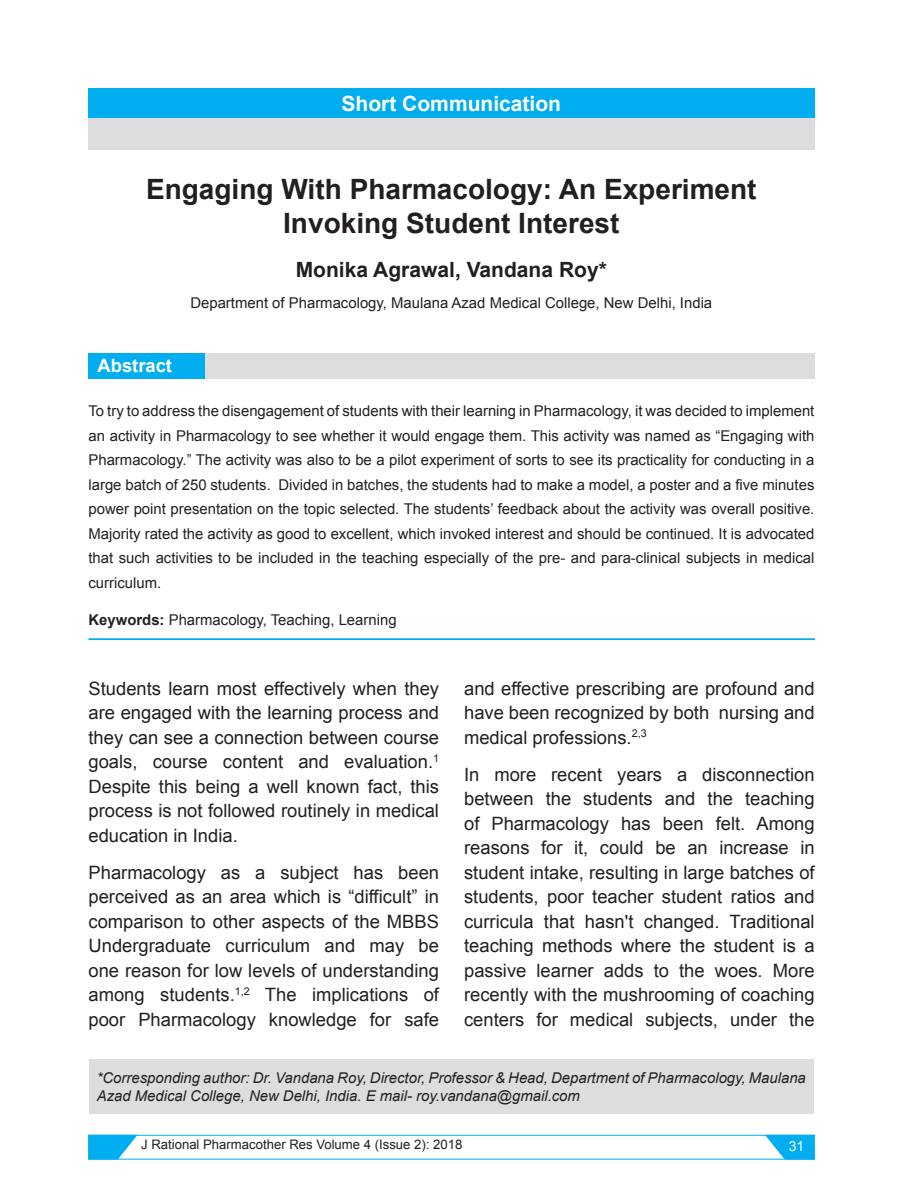
<style>
.page{position:relative;width:903px;height:1201px;background:#fff}
.page>*{position:absolute;margin:0;border:0;box-sizing:border-box;transform-origin:0 0}
.Article_Main_Head{font:700 28px/33.6px "Arial";color:#231f20;text-align:center}
.Author_Name{font:700 21px "Arial";color:#231f20}
.Main_topic{font:700 21px "Arial";color:#fff}
.Body_Text{font:18.38px/24.5px "Arial";color:#231f20;text-align:justify}
.Body_Text-2{font:700 18.38px "Arial";color:#fff}
.Abstract_Text{font:14.88px/24.5px "Arial";color:#231f20;text-align:justify}
.Body_Text-3{font:italic 14.88px/17.8px "Arial";color:#231f20}
.Author_Name_Cred{font:14.88px "Arial";color:#231f20}
.t1{font:14px "Arial";color:#fff}
.t2{font:13.12px "Arial";color:#231f20}
.s1{font-weight:700}
</style>
<div class="page">
<div style="left:88px;top:1135px;width:726px;height:24px;border:1px solid #00aeef"></div>
<svg style="left:764px;top:1135px;width:50px;height:24px"></svg>
<svg style="left:88px;top:1135px;width:49px;height:24px"></svg>
<div style="left:88px;top:88px;width:726px;height:62px;background:#dcdddf"></div>
<div style="left:88px;top:88px;width:726px;height:30px;background:#00aeef"></div>
<div style="left:89px;top:1059px;width:724px;height:55px;background:#dcdddf"></div>
<div style="left:88px;top:354px;width:726px;height:25px;background:#dcdddf"></div>
<div style="left:88px;top:354px;width:116px;height:25px;background:#00aeef"></div>
<hr style="left:88px;top:638px;width:726px;height:2px;background:#00aeef">
<p class="Main_topic" style="left:341px;top:88px;width:221px">Short Communication</p>
<p class="Article_Main_Head" style="left:146px;top:173px;width:612px">Engaging With Pharmacology: An Experiment<br>Invoking Student Interest</p>
<p class="Author_Name" style="left:296px;top:255px;width:312px">Monika Agrawal, Vandana Roy*</p>
<p class="Author_Name_Cred" style="left:190px;top:294px;width:523px">Department of Pharmacology, Maulana Azad Medical College, New Delhi, India</p>
<p class="Body_Text-2" style="left:97px;top:353px;width:76px">Abstract</p>
<p class="Abstract_Text" style="left:88px;top:399px;width:727px">To try to address the disengagement of students with their learning in Pharmacology, it was decided to implement an activity in Pharmacology to see whether it would engage them. This activity was named as “Engaging with Pharmacology.” The activity was also to be a pilot experiment of sorts to see its practicality for conducting in a large batch of 250 students. Divided in batches, the students had to make a model, a poster and a five minutes power point presentation on the topic selected. The students’ feedback about the activity was overall positive.<br>Majority rated the activity as good to excellent, which invoked interest and should be continued. It is advocated that such activities to be included in the teaching especially of the pre- and para-clinical subjects in medical curriculum.</p>
<p class="Abstract_Text" style="left:88px;top:608px;width:309px"><span class="s1">Keywords:</span> Pharmacology, Teaching, Learning</p>
<p class="Body_Text" style="left:88px;top:676px;width:352px">Students learn most effectively when they are engaged with the learning process and they can see a connection between course goals, course content and evaluation.<sup>1<br></sup>Despite this being a well known fact, this process is not followed routinely in medical education in India.</p>
<p class="Body_Text" style="left:88px;top:860px;width:352px">Pharmacology as a subject has been perceived as an area which is “difficult” in comparison to other aspects of the MBBS Undergraduate curriculum and may be one reason for low levels of understanding among students.<sup>1,2</sup> The implications of poor Pharmacology knowledge for safe</p>
<p class="Body_Text" style="left:464px;top:676px;width:352px">and effective prescribing are profound and have been recognized by both nursing and medical professions.<sup>2,3</sup></p>
<p class="Body_Text" style="left:464px;top:762px;width:352px">In more recent years a disconnection between the students and the teaching of Pharmacology has been felt. Among reasons for it, could be an increase in student intake, resulting in large batches of students, poor teacher student ratios and curricula that hasn't changed. Traditional teaching methods where the student is a passive learner adds to the woes. More recently with the mushrooming of coaching centers for medical subjects, under the</p>
<p class="Body_Text-3" style="left:97px;top:1068px;width:710px">*Corresponding author: Dr. Vandana Roy, Director, Professor &amp; Head, Department of Pharmacology, Maulana<br>Azad Medical College, New Delhi, India. E mail- roy.vandana@gmail.com</p>
<p class="t2" style="left:141px;top:1137px;width:322px">J Rational Pharmacother Res Volume 4 (Issue 2): 2018</p>
<p class="t1" style="left:788px;top:1138px;width:17px">31</p>
</div>
